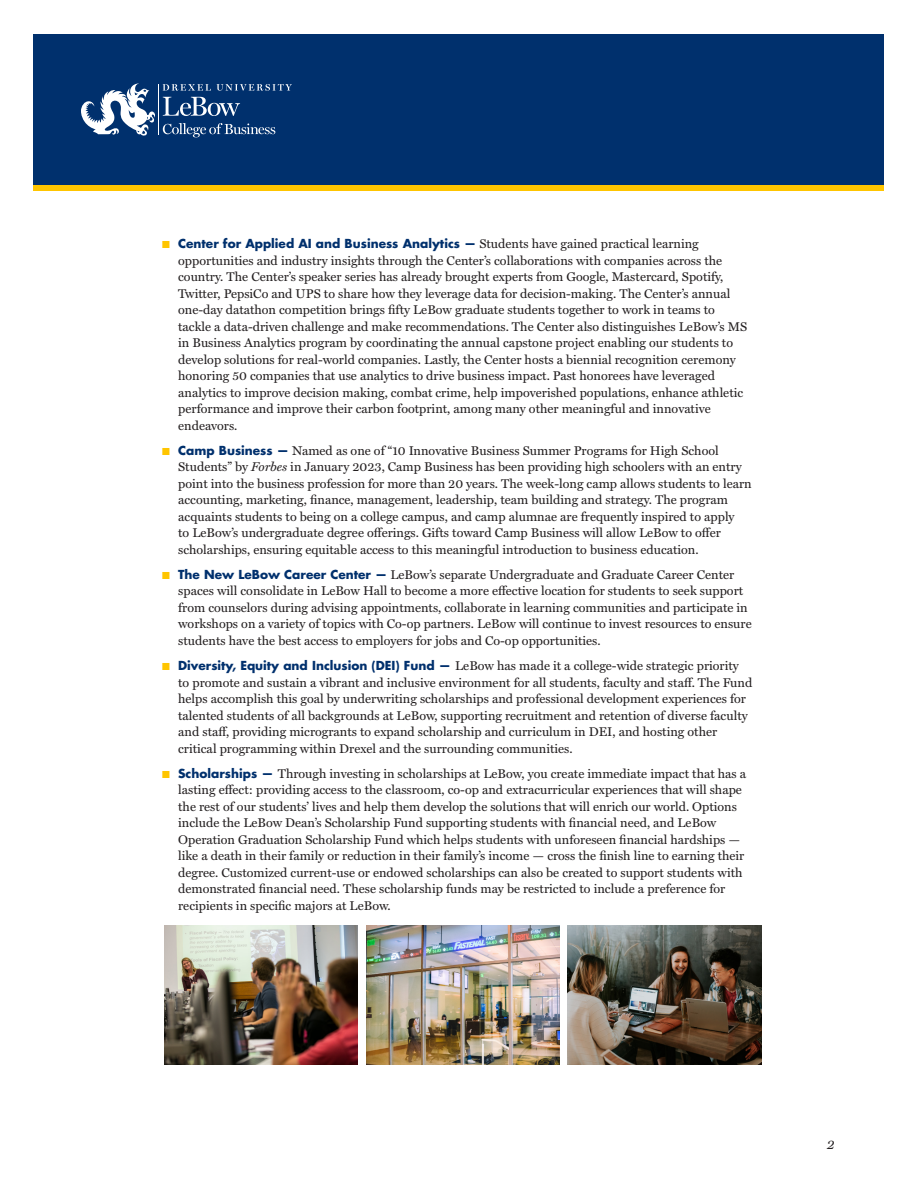
<style>
.page{position:relative;width:918px;height:1188px;background:#fff}
.page>*{position:absolute;margin:0;border:0;box-sizing:border-box;transform-origin:0 0}
.t1{font:italic 13.5px "Miller Text";color:#231f20}
.t2{font:12.75px/16.5px "Miller Text";color:#231f20}
.t3{font:700 12.15px "Futura Std";color:#00306d}
.s1{color:#ffc500}
.s2{font-family:"Miller Text";font-weight:400;font-size:12.75px;color:#231f20}
.s3{font-family:"Futura Std";font-weight:700;font-size:12.15px;color:#00306d}
.s4{font-style:italic}
</style>
<div class="page">
<div style="left:34px;top:40px;width:850px;height:150px;background:#ffc500"></div>
<div style="left:34px;top:35px;width:850px;height:150px;background:#00306d"></div>
<svg style="left:163px;top:97px;width:77px;height:19px"></svg>
<svg style="left:163px;top:84px;width:48px;height:7px"></svg>
<svg style="left:217px;top:84px;width:75px;height:7px"></svg>
<svg style="left:163px;top:123px;width:112px;height:14px"></svg>
<hr style="left:158px;top:84px;width:1px;height:51px;background:#fff">
<svg style="left:81px;top:83px;width:74px;height:53px"></svg>
<img style="left:367px;top:926px;width:193px;height:138px">
<img style="left:568px;top:926px;width:193px;height:138px">
<img style="left:164px;top:926px;width:193px;height:138px">
<p class="t3" style="left:162px;top:235px;width:538px"><span class="s1">■</span> Center for Applied AI and Business Analytics — <span class="s2">Students have gained practical learning</span></p>
<p class="t2" style="left:178px;top:252px;width:571px">opportunities and industry insights through the Center’s collaborations with companies across the country. The Center’s speaker series has already brought experts from Google, Mastercard, Spotify, Twitter, PepsiCo and UPS to share how they leverage data for decision-making. The Center’s annual one-day datathon competition brings fifty LeBow graduate students together to work in teams to tackle a data-driven challenge and make recommendations. The Center also distinguishes LeBow’s MS in Business Analytics program by coordinating the annual capstone project enabling our students to develop solutions for real-world companies. Lastly, the Center hosts a biennial recognition ceremony honoring 50 companies that use analytics to drive business impact. Past honorees have leveraged analytics to improve decision making, combat crime, help impoverished populations, enhance athletic performance and improve their carbon footprint, among many other meaningful and innovative endeavors.</p>
<p class="t2" style="left:178px;top:442px;width:575px;text-indent:-16px"><span class="s1">■</span> <span class="s3">Camp Business —</span> Named as one of “10 Innovative Business Summer Programs for High School Students” by <span class="s4">Forbes</span> in January 2023, Camp Business has been providing high schoolers with an entry point into the business profession for more than 20 years. The week-long camp allows students to learn accounting, marketing, finance, management, leadership, team building and strategy. The program acquaints students to being on a college campus, and camp alumnae are frequently inspired to apply<br>to LeBow’s undergraduate degree offerings. Gifts toward Camp Business will allow LeBow to offer scholarships, ensuring equitable access to this meaningful introduction to business education.</p>
<p class="t2" style="left:178px;top:567px;width:575px;text-indent:-16px"><span class="s1">■</span> <span class="s3">The New LeBow Career Center —</span> LeBow’s separate Undergraduate and Graduate Career Center spaces will consolidate in LeBow Hall to become a more effective location for students to seek support from counselors during advising appointments, collaborate in learning communities and participate in workshops on a variety of topics with Co-op partners. LeBow will continue to invest resources to ensure students have the best access to employers for jobs and Co-op opportunities.</p>
<p class="t2" style="left:178px;top:658px;width:576px;text-indent:-16px"><span class="s1">■</span> <span class="s3">Diversity, Equity and Inclusion (DEI) Fund —</span> LeBow has made it a college-wide strategic priority to promote and sustain a vibrant and inclusive environment for all students, faculty and staff. The Fund helps accomplish this goal by underwriting scholarships and professional development experiences for talented students of all backgrounds at LeBow, supporting recruitment and retention of diverse faculty and staff, providing microgrants to expand scholarship and curriculum in DEI, and hosting other critical programming within Drexel and the surrounding communities.</p>
<p class="t2" style="left:178px;top:765px;width:570px;text-indent:-16px"><span class="s1">■</span> <span class="s3">Scholarships —</span> Through investing in scholarships at LeBow, you create immediate impact that has a lasting effect: providing access to the classroom, co-op and extracurricular experiences that will shape the rest of our students’ lives and help them develop the solutions that will enrich our world. Options include the LeBow Dean’s Scholarship Fund supporting students with financial need, and LeBow Operation Graduation Scholarship Fund which helps students with unforeseen financial hardships — like a death in their family or reduction in their family’s income — cross the finish line to earning their degree. Customized current-use or endowed scholarships can also be created to support students with demonstrated financial need. These scholarship funds may be restricted to include a preference for recipients in specific majors at LeBow.</p>
<p class="t1" style="left:827px;top:1137px;width:9px">2</p>
</div>
